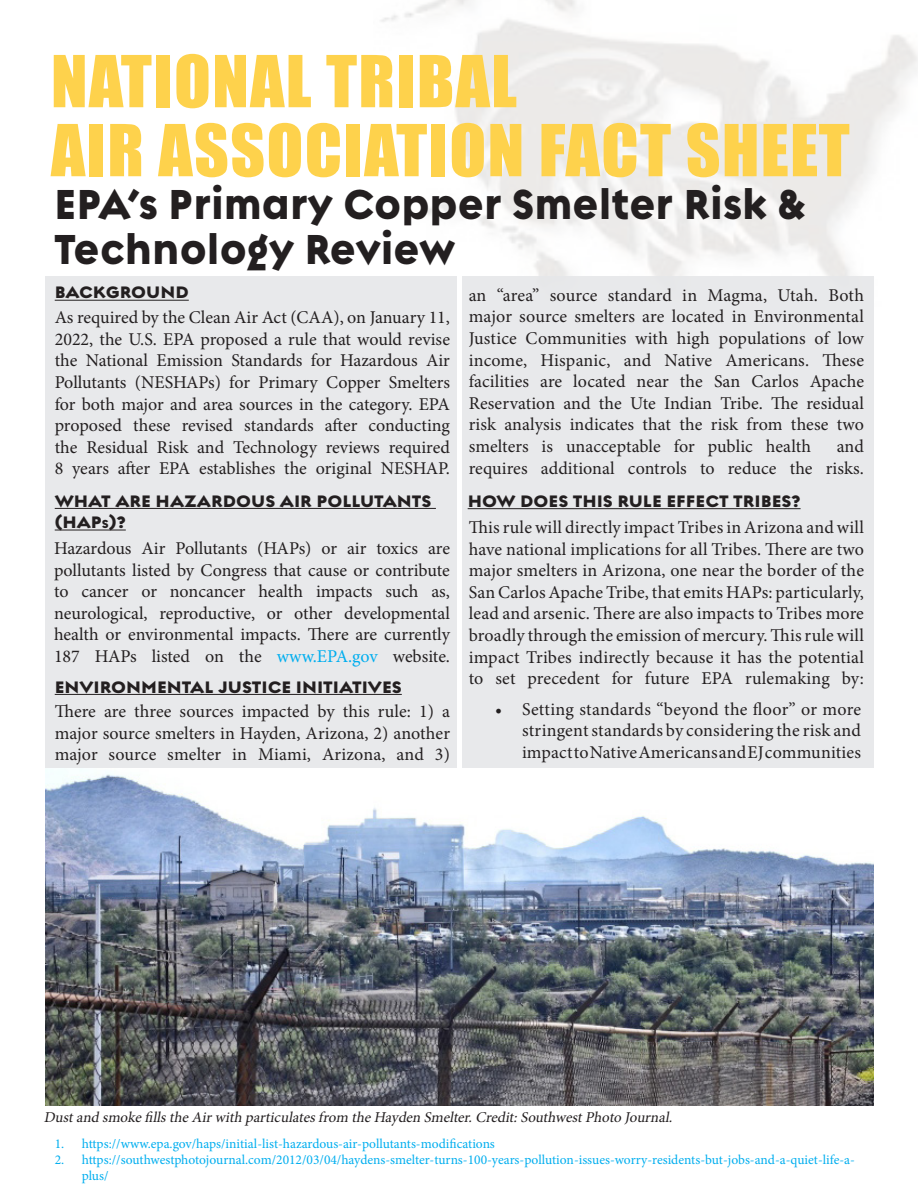
<style>
.page{position:relative;width:918px;height:1188px;background:#fff}
.page>*{position:absolute;margin:0;border:0;box-sizing:border-box;transform-origin:0 0}
.t1{font:66.15px "Impact";letter-spacing:.02em;color:#fed24c}
.t2{font:800 45.3px/45px "Regulator Nova";color:#231f20;scale:.9 1}
.t3{font:18px/21.6px "Minion Pro";color:#231f20;text-align:justify}
.t4{font:800 18px/21.6px "Regulator Nova";color:#231f20}
.t5{font:italic 15px "Minion Pro";color:#231f20}
.t6{font:13.5px/16.2px "Minion Pro";letter-spacing:-.005em;color:#00aeef}
.s1{font-size:12.6px}
.s2{color:#00aeef}
</style>
<div class="page">
<div style="left:45px;top:276px;width:412px;height:491px;background:#e6e7e9"></div>
<hr style="left:55px;top:300px;width:134px;height:1px;background:#231f20">
<hr style="left:55px;top:694px;width:347px;height:1px;background:#231f20">
<hr style="left:55px;top:508px;width:381px;height:1px;background:#231f20">
<hr style="left:55px;top:530px;width:71px;height:1px;background:#231f20">
<div style="left:462px;top:276px;width:412px;height:491px;background:#e6e7e9"></div>
<hr style="left:468px;top:508px;width:333px;height:1px;background:#231f20">
<img style="left:45px;top:770px;width:829px;height:336px">
<p class="t1" style="left:51px;top:30px;width:467px">NATIONAL TRIBAL</p>
<p class="t1" style="left:51px;top:99px;width:800px">AIR ASSOCIATION FACT SHEET</p>
<p class="t2" style="left:54px;top:182px;width:838px">EPA’s Primary Copper Smelter Risk &amp;<br>Technology Review</p>
<p class="t4" style="left:55px;top:282px;width:136px">BACKGROUND</p>
<p class="t3" style="left:55px;top:307px;width:397px">As required by the Clean Air Act (CAA), on January 11, 2022, the U.S. EPA proposed a rule that would revise the National Emission Standards for Hazardous Air Pollutants (NESHAPs) for Primary Copper Smelters for both major and area sources in the category. EPA proposed these revised standards after conducting the Residual Risk and Technology reviews required 8 years after EPA establishes the original NESHAP.</p>
<p class="t3" style="left:469px;top:284px;width:397px">an “area” source standard in Magma, Utah. Both major source smelters are located in Environmental Justice Communities with high populations of low income, Hispanic, and Native Americans. These facilities are located near the San Carlos Apache Reservation and the Ute Indian Tribe. The residual risk analysis indicates that the risk from these two smelters is unacceptable for public health</p>
<p class="t3" style="left:469px;top:435px;width:397px;text-align:right">and<br>requires additional controls to reduce the risks.</p>
<p class="t4" style="left:468px;top:490px;width:334px">HOW DOES THIS RULE EFFECT TRIBES?</p>
<p class="t3" style="left:469px;top:517px;width:397px">This rule will directly impact Tribes in Arizona and will have national implications for all Tribes. There are two major smelters in Arizona, one near the border of the San Carlos Apache Tribe, that emits HAPs: particularly, lead and arsenic. There are also impacts to Tribes more broadly through the emission of mercury. This rule will impact Tribes indirectly because it has the potential to set precedent for future EPA rulemaking by:</p>
<p class="t3" style="left:522px;top:698px;width:341px;text-indent:-27px">• Setting standards “beyond the floor” or more stringent standards by considering the risk and impact to Native Americans and EJ communities</p>
<p class="t4" style="left:55px;top:490px;width:378px">WHAT ARE HAZARDOUS AIR POLLUTANTS (HAP<span class="s1">s</span>)?</p>
<p class="t3" style="left:54px;top:538px;width:398px">Hazardous Air Pollutants (HAPs) or air toxics are pollutants listed by Congress that cause or contribute to cancer or noncancer health impacts such as, neurological, reproductive, or other developmental health or environmental impacts. There are currently 187 HAPs listed on the <span class="s2">www.EPA.gov</span> website.</p>
<p class="t4" style="left:55px;top:676px;width:349px">ENVIRONMENTAL JUSTICE INITIATIVES</p>
<p class="t3" style="left:55px;top:701px;width:397px">There are three sources impacted by this rule: 1) a major source smelters in Hayden, Arizona, 2) another major source smelter in Miami, Arizona, and 3)</p>
<p class="t5" style="left:44px;top:1107px;width:633px">Dustand smokefillstheAirwith particulatesfrom theHayden Smelter.Credit:SouthwestPhoto Journal.</p>
<p class="t6" style="left:55px;top:1136px;width:442px">1. https://www.epa.gov/haps/initial-list-hazardous-air-pollutants-modifications</p>
<p class="t6" style="left:82px;top:1152px;width:775px;text-indent:-27px">2. https://southwestphotojournal.com/2012/03/04/haydens-smelter-turns-100-years-pollution-issues-worry-residents-but-jobs-and-a-quiet-life-a&shy;plus/</p>
</div>
